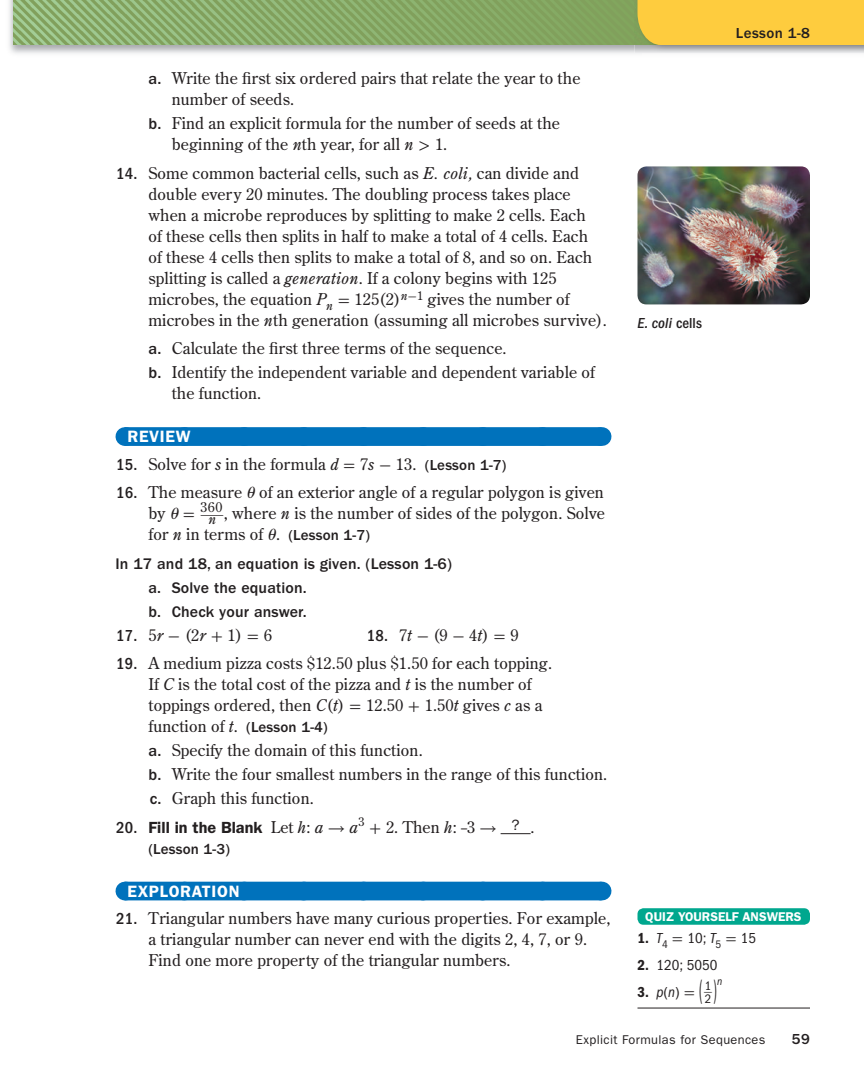
<style>
.page{position:relative;width:864px;height:1080px;background:#fff}
.page>*{position:absolute;margin:0;border:0;box-sizing:border-box;transform-origin:0 0}
.t1{font:condensed 29.1px "ITC Franklin Gothic Std";color:#231f20;scale:.39 1}
.t2{font:600 16.5px "ITC Franklin Gothic Std";letter-spacing:.04em;color:#fff}
.t3{font:16.2px/21px "Century Old Style Std";letter-spacing:.01em;color:#231f20}
.t4{font:600 16.2px "ITC Franklin Gothic Std";color:#231f20}
.t5{font:500 15.9px/24px "ITC Franklin Gothic Std";letter-spacing:.01em;color:#231f20}
.t6{font:condensed 15px "ITC Franklin Gothic Std";color:#231f20}
.t7{font:500 15px "ITC Franklin Gothic Std";letter-spacing:.025em;color:#231f20}
.t8{font:italic 500 condensed 15px "ITC Franklin Gothic Std";color:#231f20}
.t9{font:15px "ITC Franklin Gothic Std Dm Cd";color:#231f20}
.t10{font:13.8px "Century Old Style Std";color:#231f20}
.t11{font:13.8px "Uni Math";color:#231f20;scale:3.27 1}
.t12{font:12.75px "ITC Franklin Gothic Std";letter-spacing:.03em;color:#231f20}
.t13{font:600 12.75px "ITC Franklin Gothic Std";color:#fff}
.t14{font:condensed 12.75px/12.3px "ITC Franklin Gothic Std";color:#231f20}
.t15{font:italic condensed 11.25px "ITC Franklin Gothic Std";color:#231f20}
.s1{font-family:"ITC Franklin Gothic Std";font-weight:500}
.s2{font-style:italic}
.s3{font-family:"Uni Math"}
.s4{font-family:"ITC Franklin Gothic Std";font-weight:500;font-stretch:condensed;font-size:16.5px}
.s5{font-family:"ITC Franklin Gothic Std";font-weight:500;font-size:15px}
.s6{font-family:"Uni Math";font-style:italic}
.s7{font-style:normal}
.s8{font-weight:500;font-stretch:condensed;font-size:16.5px}
.s9{font-family:"Century Old Style Std";font-weight:400}
.s10{font-family:"Century Old Style Std";font-weight:400;font-style:italic}
.s11{font-family:"Uni Math";font-weight:400}
.s12{font-family:"ITC Franklin Gothic Std Dm Cd";font-stretch:normal}
.s13{font-family:"Uni Math";font-stretch:normal}
.s14{font-family:"ITC Franklin Gothic Std";font-style:italic;font-stretch:condensed}
.s15{font-family:"ITC Franklin Gothic Std";font-stretch:condensed}
.s16{font-family:"ITC Franklin Gothic Std";font-stretch:condensed;font-size:29.1px}
</style>
<div class="page">
<img style="left:9px;top:0;width:633px;height:54px">
<img style="left:14px;top:0;width:620px;height:45px">
<div style="left:124px;top:427px;width:478px;height:19px;background:#0072bc"></div>
<svg style="left:185px;top:427px;width:386px;height:19px"></svg>
<div style="left:124px;top:882px;width:478px;height:18px;background:#0072bc"></div>
<hr style="left:501px;top:833px;width:30px;height:1px;background:#231f20">
<hr style="left:638px;top:1008px;width:172px;height:1px;background:#231f20">
<div style="left:638px;top:908px;width:172px;height:17px;background:#00a78e;border-radius:6px"></div>
<img style="left:638px;top:166px;width:172px;height:138px;border-radius:9px">
<div style="left:638px;top:0;width:226px;height:45px;background:#fecc3e"></div>
<p class="t7" style="left:736px;top:27px;width:76px">Lesson 1-8</p>
<p class="t3" style="left:172px;top:69px;width:410px;text-indent:-23px"><span class="s1">a.</span> Write the first six ordered pairs that relate the year to the number of seeds.</p>
<p class="t3" style="left:172px;top:114px;width:390px;text-indent:-23px"><span class="s1">b.</span> Find an explicit formula for the number of seeds at the beginning of the <span class="s2">n</span>th year, for all <span class="s2">n</span> <span class="s3">&gt;</span> 1.</p>
<p class="t3" style="left:148px;top:164px;width:460px;text-indent:-32px"><span class="s4">14.</span> Some common bacterial cells, such as <span class="s2">E. coli,</span> can divide and double every 20 minutes. The doubling process takes place when a microbe reproduces by splitting to make 2 cells. Each<br>of these cells then splits in half to make a total of 4 cells. Each<br>of these 4 cells then splits to make a total of 8, and so on. Each splitting is called a <span class="s2">generation</span>. If a colony begins with 125 microbes, the equation <span class="s2">P</span><sub>n</sub> <span class="s3">=</span> 125(2)<sup>n</sup><sup>-</sup><sup>1</sup> gives the number of microbes in the <span class="s2">n</span>th generation (assuming all microbes survive).</p>
<p class="t3" style="left:149px;top:338px;width:448px;line-height:24px"><span class="s1">a.</span> Calculate the first three terms of the sequence.<br><span class="s1">b.</span> Identify the independent variable and dependent variable of</p>
<p class="t3" style="left:172px;top:384px;width:91px">the function.</p>
<p class="t2" style="left:128px;top:431px;width:65px">REVIEW</p>
<p class="t3" style="left:116px;top:455px;width:392px"><span class="s4">15.</span> Solve for <span class="s2">s</span> in the formula <span class="s2">d</span> <span class="s3">=</span> 7<span class="s2">s</span> <span class="s3">-</span> 13. <span class="s5">(Lesson 1-7)</span></p>
<p class="t3" style="left:148px;top:483px;width:457px;text-indent:-32px"><span class="s4">16.</span> The measure <span class="s6">θ</span> of an exterior angle of a regular polygon is given by <span class="s6">θ</span> <span class="s3">=</span></p>
<p class="t8" style="left:638px;top:318px;width:66px">E. coli <span class="s7">cells</span></p>
<p class="t10" style="left:201px;top:501px;width:23px">360</p>
<p class="t11" style="left:201px;top:503px;width:8px">_</p>
<p class="t3" style="left:148px;top:504px;width:458px;text-indent:60px"><sub>n</sub> , where <span class="s2">n</span> is the number of sides of the polygon. Solve for <span class="s2">n</span> in terms of <span class="s6">θ</span>. <span class="s5">(Lesson 1-7)</span></p>
<p class="t5" style="left:148px;top:553px;width:305px;text-indent:-33px">In 17 and 18, an equation is given. (Lesson 1-6) a. Solve the equation.<br>b. Check your answer.</p>
<p class="t3" style="left:116px;top:626px;width:157px"><span class="s4">17.</span> 5<span class="s2">r</span> <span class="s3">-</span> (2<span class="s2">r</span> <span class="s3">+</span> 1) <span class="s3">=</span> 6</p>
<p class="t3" style="left:367px;top:626px;width:153px"><span class="s4">18.</span> 7<span class="s2">t</span> <span class="s3">-</span> (9 <span class="s3">-</span> 4<span class="s2">t</span>) <span class="s3">=</span> 9</p>
<p class="t3" style="left:148px;top:654px;width:405px;text-indent:-32px"><span class="s4">19.</span> A medium pizza costs $12.50 plus $1.50 for each topping.<br>If <span class="s2">C</span> is the total cost of the pizza and <span class="s2">t</span> is the number of toppings ordered, then <span class="s2">C</span>(<span class="s2">t</span>) <span class="s3">=</span> 12.50 <span class="s3">+</span> 1.50<span class="s2">t</span> gives <span class="s2">c</span> as a function of <span class="s2">t</span>. <span class="s5">(Lesson 1-4)</span></p>
<p class="t3" style="left:149px;top:740px;width:460px;line-height:24px"><span class="s1">a.</span> Specify the domain of this function.<br><span class="s1">b.</span> Write the four smallest numbers in the range of this function. <span class="s1">c.</span> Graph this function.</p>
<p class="t4" style="left:116px;top:822px;width:420px"><span class="s8">20.</span> Fill in the Blank <span class="s9">Let</span> <span class="s10">h</span><span class="s9">:</span> <span class="s10">a</span> <span class="s11">→</span> <span class="s10">a</span> <sup>3</sup> <span class="s11">+</span> <span class="s9">2. Then</span> <span class="s10">h</span><span class="s9">:</span> <span class="s11">–</span><span class="s9">3</span> <span class="s11">→</span> <sup>?</sup> <span class="s9">.</span></p>
<p class="t7" style="left:148px;top:844px;width:83px">(Lesson 1-3)</p>
<p class="t2" style="left:128px;top:885px;width:114px">EXPLORATION</p>
<p class="t3" style="left:148px;top:909px;width:463px;text-indent:-32px"><span class="s4">21.</span> Triangular numbers have many curious properties. For example, a triangular number can never end with the digits 2, 4, 7, or 9.<br>Find one more property of the triangular numbers.</p>
<p class="t13" style="left:645px;top:912px;width:158px">QUIZ YOURSELF ANSWERS</p>
<p class="t6" style="left:638px;top:933px;width:120px"><span class="s12">1.</span> <span class="s2">T</span><sub>4</sub> <span class="s13">=</span> 10; <span class="s2">T</span><sub>5</sub> <span class="s13">=</span> 15</p>
<p class="t6" style="left:638px;top:960px;width:81px"><span class="s12">2.</span> 120; 5050</p>
<p class="t9" style="left:638px;top:987px;width:67px">3. <span class="s14">p</span><span class="s15">(</span><span class="s14">n</span><span class="s15">)</span> <span class="s3">=</span> <span class="s16">(</span></p>
<p class="t14" style="left:704px;top:981px;width:9px"><span class="s13">_</span>1<br>2</p>
<p class="t1" style="left:714px;top:979px;width:10px">)</p>
<p class="t15" style="left:717px;top:977px;width:7px">n</p>
<p class="t12" style="left:576px;top:1035px;width:191px">Explicit Formulas for Sequences</p>
<p class="t7" style="left:792px;top:1034px;width:20px">59</p>
</div>
